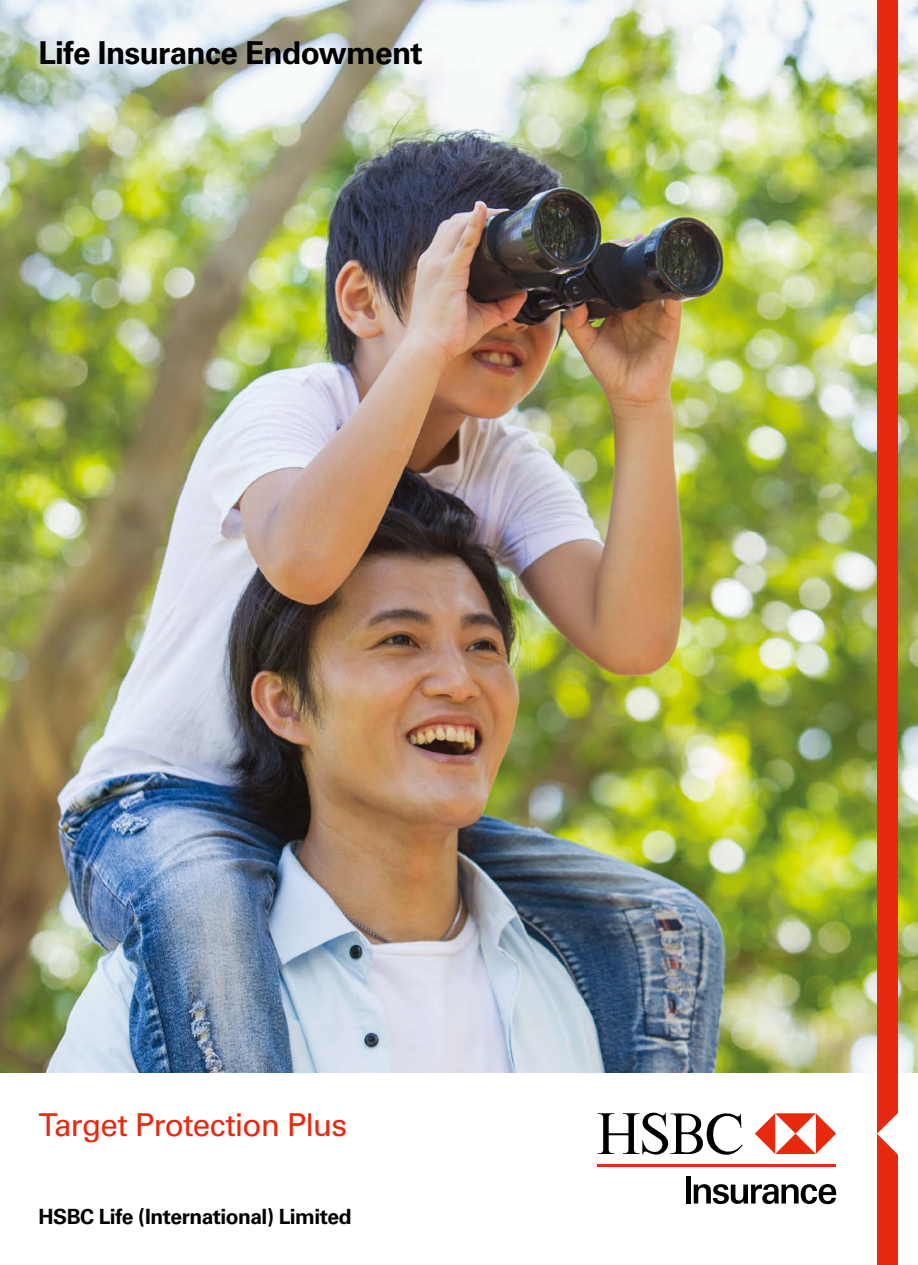
<style>
.page{position:relative;width:918px;height:1265px;background:#fff}
.page>*{position:absolute;margin:0;border:0;box-sizing:border-box;transform-origin:0 0}
.t1{font:700 31.5px "Univers";letter-spacing:-.02em;color:#000}
.t2{font:31.5px "Univers";letter-spacing:-.03em;color:#e7290f}
.t3{font:700 21px "Univers";letter-spacing:-.025em;color:#000}
</style>
<div class="page">
<img style="left:0;top:0;width:918px;height:1073px">
<div style="left:877px;top:0;width:20px;height:1265px;background:#e7290f"></div>
<svg style="left:877px;top:1111px;width:21px;height:46px"></svg>
<svg style="left:597px;top:1113px;width:145px;height:42px"></svg>
<svg style="left:755px;top:1113px;width:81px;height:41px"></svg>
<hr style="left:597px;top:1164px;width:239px;height:2px;background:#e7290f">
<hr style="left:686px;top:1176px;width:4px;height:28px;background:#000">
<svg style="left:694px;top:1184px;width:142px;height:20px"></svg>
<h1 class="t1" style="left:39px;top:34px;width:386px">Life Insurance Endowment</h1>
<h1 class="t2" style="left:39px;top:1106px;width:310px">Target Protection Plus</h1>
<p class="t3" style="left:39px;top:1204px;width:315px">HSBC Life (International) Limited</p>
</div>
